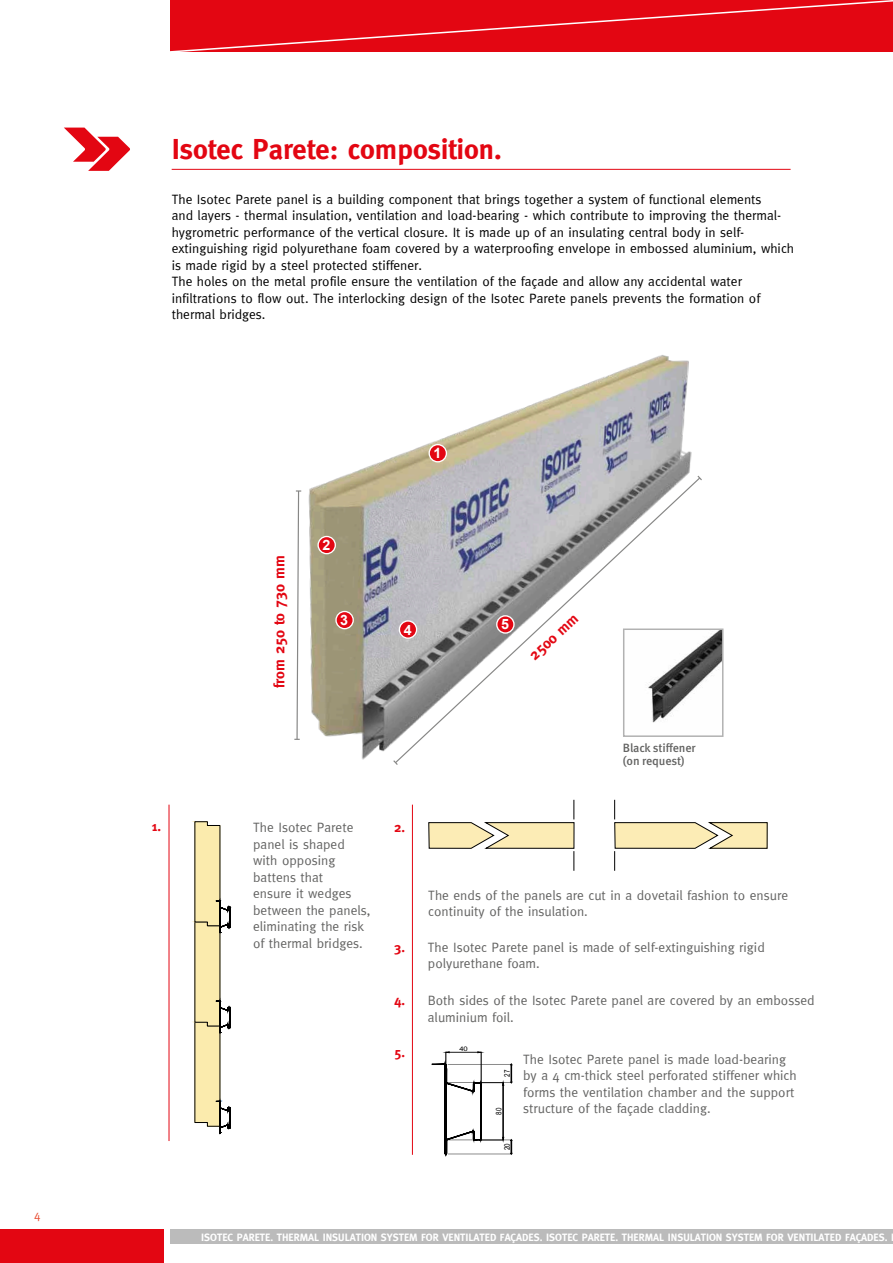
<style>
.page{position:relative;width:893px;height:1263px;background:#fff}
.page>*{position:absolute;margin:0;border:0;box-sizing:border-box;transform-origin:0 0}
.t1{font:700 28.5px "Meta";color:#e30612}
.t2{font:700 15px "Meta";color:#e30612}
.t3{font:700 14.25px "Arial";color:#fff}
.t4{font:13.5px/16.5px "Meta Normal";color:#000}
.t5{font:13.5px/16.5px "Meta Normal";color:#636362}
.t6{font:700 13.5px "Meta";color:#e30612}
.t7{font:500 12px/13.5px "Meta Pro";letter-spacing:-.01em;color:#636362}
.t8{font:12px "Meta Normal";color:#e94f35}
.t9{font:700 10.5px "Meta";color:#fff}
.t10{font:7.65px "Arial";color:#000;scale:.81 1}
.t11{font:6.3px "Arial";color:#000;scale:1.23 1}
</style>
<div class="page">
<div style="left:170px;top:1229px;width:723px;height:15px;background:#bbb"></div>
<div style="left:0;top:1229px;width:163px;height:34px;background:#e30612"></div>
<div style="left:170px;top:0;width:723px;height:52px;background:#e30612"></div>
<hr style="left:169px;top:805px;width:1px;height:336px;background:#e30612">
<hr style="left:412px;top:805px;width:1px;height:350px;background:#e30612">
<svg style="left:64px;top:128px;width:66px;height:43px"></svg>
<hr style="left:172px;top:169px;width:619px;height:1px;background:#e30612">
<img style="left:168px;top:355px;width:600px;height:626px">
<svg style="left:294px;top:490px;width:7px;height:250px"></svg>
<div style="left:318px;top:536px;width:17px;height:18px;background:#e30612;border-radius:50%"></div>
<div style="left:317px;top:536px;width:19px;height:18px;border:1px solid #fff;border-radius:50%"></div>
<div style="left:429px;top:445px;width:17px;height:17px;background:#e30612;border-radius:50%"></div>
<div style="left:429px;top:444px;width:18px;height:18px;border:1px solid #fff;border-radius:50%"></div>
<div style="left:336px;top:611px;width:17px;height:18px;background:#e30612;border-radius:50%"></div>
<div style="left:335px;top:611px;width:19px;height:18px;border:1px solid #fff;border-radius:50%"></div>
<svg style="left:394px;top:476px;width:307px;height:288px"></svg>
<svg style="left:392px;top:759px;width:7px;height:7px"></svg>
<svg style="left:696px;top:474px;width:7px;height:8px"></svg>
<img style="left:626px;top:631px;width:94px;height:103px">
<div style="left:623px;top:628px;width:100px;height:109px;border:2px solid #b2b2b2"></div>
<hr style="left:480px;top:1084px;width:1px;height:55px;background:#000">
<hr style="left:446px;top:1065px;width:1px;height:88px;background:#000">
<hr style="left:445px;top:1065px;width:1px;height:88px;background:#000">
<svg style="left:445px;top:1130px;width:59px;height:24px"></svg>
<hr style="left:481px;top:1084px;width:1px;height:55px;background:#000">
<svg style="left:431px;top:1051px;width:73px;height:41px"></svg>
<hr style="left:448px;top:1082px;width:64px;height:1px;background:#000">
<hr style="left:448px;top:1064px;width:64px;height:1px;background:#000">
<hr style="left:503px;top:1085px;width:1px;height:52px;background:#000">
<svg style="left:510px;top:1063px;width:3px;height:20px"></svg>
<hr style="left:448px;top:1154px;width:64px;height:1px;background:#000">
<hr style="left:448px;top:1140px;width:64px;height:1px;background:#000">
<svg style="left:510px;top:1139px;width:3px;height:16px"></svg>
<svg style="left:194px;top:821px;width:37px;height:312px"></svg>
<p class="t8" style="left:34px;top:1208px;width:8px">4</p>
<h1 class="t1" style="left:172px;top:133px;width:331px">Isotec Parete: composition.</h1>
<p class="t4" style="left:172px;top:191px;width:624px">The Isotec Parete panel is a building component that brings together a system of functional elements<br>and layers - thermal insulation, ventilation and load-bearing - which contribute to improving the thermal&shy;hygrometric performance of the vertical closure. It is made up of an insulating central body in self&shy;extinguishing rigid polyurethane foam covered by a waterproofing envelope in embossed aluminium, which is made rigid by a steel protected stiffener.<br>The holes on the metal profile ensure the ventilation of the façade and allow any accidental water infiltrations to flow out. The interlocking design of the Isotec Parete panels prevents the formation of thermal bridges.</p>
<p class="t6" style="left:151px;top:818px;width:11px">1.</p>
<p class="t3" style="left:433px;top:444px;width:9px">1</p>
<p class="t2" style="left:271px;top:688px;width:134px;rotate:-90deg">from 250 to 730 mm</p>
<p class="t3" style="left:322px;top:536px;width:9px">2</p>
<p class="t3" style="left:340px;top:611px;width:9px">3</p>
<p class="t5" style="left:253px;top:819px;width:119px">The Isotec Parete panel is shaped with opposing battens that<br>ensure it wedges between the panels, eliminating the risk of thermal bridges.</p>
<p class="t3" style="left:404px;top:620px;width:9px">4</p>
<p class="t3" style="left:501px;top:615px;width:9px">5</p>
<p class="t2" style="left:525px;top:651px;width:62px;rotate:-43deg">2500 mm</p>
<p class="t6" style="left:394px;top:820px;width:12px">2.</p>
<p class="t6" style="left:394px;top:939px;width:12px">3.</p>
<p class="t6" style="left:394px;top:992px;width:12px">4.</p>
<p class="t6" style="left:394px;top:1044px;width:12px">5.</p>
<p class="t7" style="left:623px;top:741px;width:74px">Black stiffener (on request)</p>
<p class="t5" style="left:428px;top:887px;width:361px">The ends of the panels are cut in a dovetail fashion to ensure continuity of the insulation.</p>
<p class="t5" style="left:428px;top:939px;width:338px">The Isotec Parete panel is made of self-extinguishing rigid polyurethane foam.</p>
<p class="t5" style="left:428px;top:992px;width:388px">Both sides of the Isotec Parete panel are covered by an embossed aluminium foil.</p>
<p class="t5" style="left:523px;top:1051px;width:275px">The Isotec Parete panel is made load-bearing by a 4 cm-thick steel perforated stiffener which forms the ventilation chamber and the support structure of the façade cladding.</p>
<p class="t11" style="left:459px;top:1044px;width:8px">40</p>
<p class="t10" style="left:502px;top:1077px;width:10px;rotate:-90deg">27</p>
<p class="t10" style="left:494px;top:1115px;width:10px;rotate:-90deg">80</p>
<p class="t10" style="left:502px;top:1150px;width:10px;rotate:-90deg">20</p>
<p class="t9" style="left:201px;top:1232px;width:694px">ISOTEC PARETE. THERMAL INSULATION SYSTEM FOR VENTILATED FAÇADES. ISOTEC PARETE. THERMAL INSULATION SYSTEM FOR VENTILATED FAÇADES. I</p>
</div>
